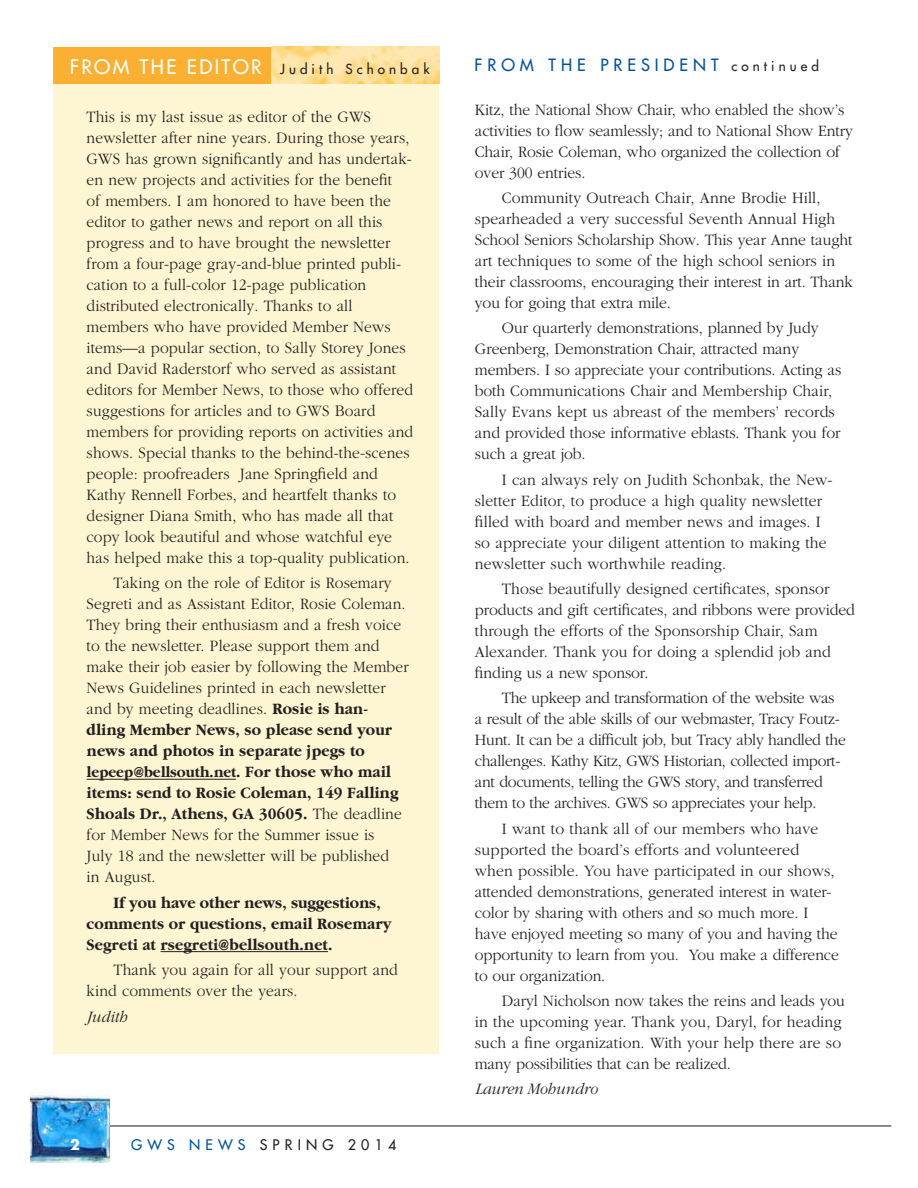
<style>
.page{position:relative;width:918px;height:1188px;background:#fff}
.page>*{position:absolute;margin:0;border:0;box-sizing:border-box;transform-origin:0 0}
.t1{font:300 16.5px/21px "Garamond";letter-spacing:.01em;color:#231f20;scale:.95 1}
.t2{font:300 16.5px/21px "Garamond";letter-spacing:.01em;color:#231f20;scale:.94 1}
.t3{font:300 16.5px/21px "Garamond";letter-spacing:-.02em;color:#231f20;scale:.95 1}
.t4{font:700 16.5px/21px "Garamond";letter-spacing:.01em;color:#231f20;scale:.94 1}
.t5{font:16.5px "Futura";letter-spacing:.3em;color:#01529a}
.t6{font:italic 300 16.5px "Garamond";letter-spacing:-.01em;color:#231f20;scale:.95 1}
.t7{font:700 15.75px "Garamond";color:#231f20;scale:.94 1}
.t8{font:14.25px "Futura";letter-spacing:.36em;color:#231f20}
.t9{font:700 14.25px "Futura";color:#fff}
.t10{font:13.5px "Futura";letter-spacing:.3em;color:#231f20}
.s1{font-size:19.5px;color:#fff}
.s2{font-size:13.5px;color:#231f20}
.s3{font-weight:700}
.s4{font-size:16.5px}
.s5{color:#01529a}
</style>
<div class="page">
<hr style="left:110px;top:1125px;width:781px;height:2px;background:#231f20">
<img style="left:31px;top:1093px;width:79px;height:70px">
<div style="left:53px;top:81px;width:386px;height:973px;background:#fef5d2"></div>
<hr style="left:87px;top:779px;width:149px;height:1px;background:#231f20">
<hr style="left:161px;top:951px;width:167px;height:1px;background:#231f20">
<img style="left:272px;top:47px;width:168px;height:37px">
<div style="left:53px;top:47px;width:217px;height:37px;background:#fbb033"></div>
<p class="t10" style="left:70px;top:60px;width:361px"><span class="s1">FROM THE EDITOR</span> Judith Schonbak</p>
<p class="t5" style="left:475px;top:54px;width:346px">FROM THE PRESIDENT <span class="s2">continued</span></p>
<p class="t1" style="left:475px;top:99px;width:400px">Kitz, the National Show Chair, who enabled the show’s activities to flow seamlessly; and to National Show Entry Chair, Rosie Coleman, who organized the collection of over 300 entries.</p>
<p class="t1" style="left:475px;top:187px;width:399px;text-indent:27px">Community Outreach Chair, Anne Brodie Hill, spearheaded a very successful Seventh Annual High School Seniors Scholarship Show. This year Anne taught art techniques to some of the high school seniors in their classrooms, encouraging their interest in art. Thank you for going that extra mile.</p>
<p class="t1" style="left:475px;top:318px;width:387px;text-indent:27px">Our quarterly demonstrations, planned by Judy Greenberg, Demonstration Chair, attracted many members. I so appreciate your contributions. Acting as both Communications Chair and Membership Chair, Sally Evans kept us abreast of the members’ records and provided those informative eblasts. Thank you for such a great job.</p>
<p class="t1" style="left:475px;top:469px;width:378px;text-indent:27px">I can always rely on Judith Schonbak, the New&shy;sletter Editor, to produce a high quality newsletter filled with board and member news and images. I so appreciate your diligent attention to making the newsletter such worthwhile reading.</p>
<p class="t1" style="left:475px;top:578px;width:402px;text-indent:27px">Those beautifully designed certificates, sponsor products and gift certificates, and ribbons were provided through the efforts of the Sponsorship Chair, Sam Alexander. Thank you for doing a splendid job and finding us a new sponsor.</p>
<p class="t3" style="left:475px;top:688px;width:392px;text-indent:27px">The upkeep and transformation of the website was a result of the able skills of our webmaster, Tracy Foutz-Hunt. It can be a difficult job, but Tracy ably handled the challenges. Kathy Kitz, GWS Historian, collected import&shy;ant documents, telling the GWS story, and transferred them to the archives. GWS so appreciates your help.</p>
<p class="t1" style="left:475px;top:818px;width:385px;text-indent:27px">I want to thank all of our members who have supported the board’s efforts and volunteered when possible. You have participated in our shows, attended demonstrations, generated interest in water&shy;color by sharing with others and so much more. I have enjoyed meeting so many of you and having the opportunity to learn from you. You make a difference to our organization.</p>
<p class="t1" style="left:475px;top:990px;width:391px;text-indent:27px">Daryl Nicholson now takes the reins and leads you in the upcoming year. Thank you, Daryl, for heading such a fine organization. With your help there are so many possibilities that can be realized.</p>
<p class="t6" style="left:475px;top:1080px;width:130px">Lauren Mohundro</p>
<p class="t2" style="left:87px;top:107px;width:349px">This is my last issue as editor of the GWS newsletter after nine years. During those years, GWS has grown significantly and has undertak&shy;en new projects and activities for the benefit<br>of members. I am honored to have been the editor to gather news and report on all this progress and to have brought the newsletter from a four-page gray-and-blue printed publi&shy;cation to a full-color 12-page publication distributed electronically. Thanks to all members who have provided Member News items—a popular section, to Sally Storey Jones and David Raderstorf who served as assistant editors for Member News, to those who offered suggestions for articles and to GWS Board members for providing reports on activities and shows. Special thanks to the behind-the-scenes people: proofreaders Jane Springfield and Kathy Rennell Forbes, and heartfelt thanks to designer Diana Smith, who has made all that copy look beautiful and whose watchful eye has helped make this a top-quality publication.</p>
<p class="t2" style="left:87px;top:573px;width:344px;text-indent:27px">Taking on the role of Editor is Rosemary Segreti and as Assistant Editor, Rosie Coleman.<br>They bring their enthusiasm and a fresh voice to the newsletter. Please support them and make their job easier by following the Member News Guidelines printed in each newsletter and by meeting deadlines. <span class="s3">Rosie is han&shy;dling Member News, so please send your news and photos in separate jpegs to</span></p>
<p class="t7" style="left:87px;top:764px;width:325px">lepeep@bellsouth.net<span class="s4">. For those who mail</span></p>
<p class="t2" style="left:87px;top:783px;width:337px"><span class="s3">items: send to Rosie Coleman, 149 Falling Shoals Dr., Athens, GA 30605.</span> The deadline for Member News for the Summer issue is July 18 and the newsletter will be published in August.</p>
<p class="t4" style="left:87px;top:892px;width:326px;text-indent:27px">If you have other news, suggestions, comments or questions, email Rosemary<br>Segreti at rsegreti@bellsouth.net.</p>
<p class="t2" style="left:87px;top:960px;width:333px;text-indent:27px">Thank you again for all your support and kind comments over the years.</p>
<p class="t6" style="left:87px;top:1008px;width:44px">Judith</p>
<p class="t9" style="left:70px;top:1135px;width:11px">2</p>
<p class="t8" style="left:131px;top:1135px;width:267px"><span class="s5">GWS NEWS</span> SPRING 2014</p>
</div>
